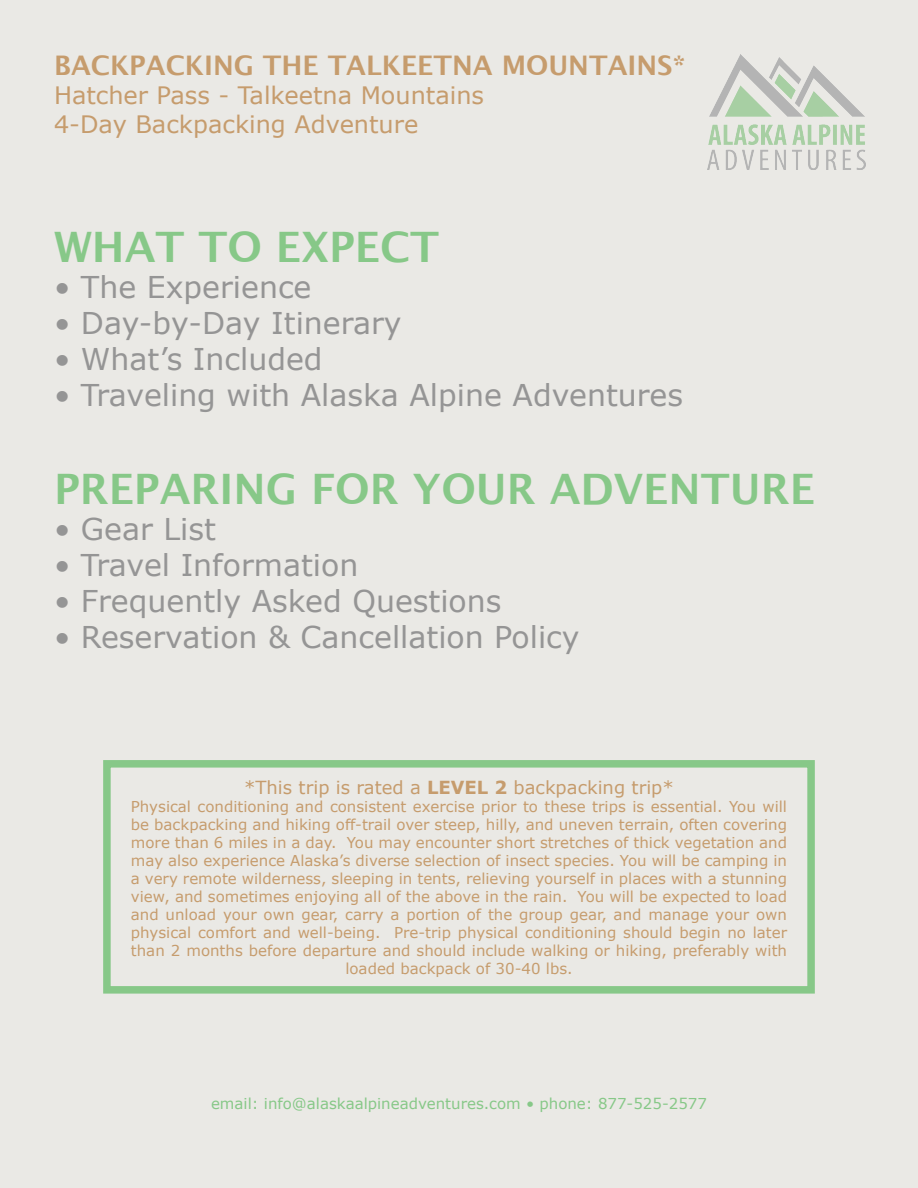
<style>
.page{position:relative;width:918px;height:1188px;background:#fff}
.page>*{position:absolute;margin:0;border:0;box-sizing:border-box;transform-origin:0 0}
.t1{font:700 42px "Lucida Grande";color:#87c888}
.t2{font:30px "Verdana";color:#959595}
.t3{font:700 27px "Lucida Grande";color:#c69c6d}
.t4{font:24px/28.8px "Verdana";color:#c69c6d}
.t5{font:18px "Verdana";color:#c69c6d}
.t6{font:15px/18px "Verdana";color:#c69c6d;text-align:center}
.t7{font:15px "Verdana";color:#87c888}
.s1{font-style:inherit}
.s2{font-weight:700}
</style>
<div class="page">
<div style="left:1px;top:1px;width:916px;height:1186px;background:#eae9e5"></div>
<img style="left:707px;top:54px;width:158px;height:116px">
<div style="left:103px;top:760px;width:712px;height:234px;border:8px solid #87c888"></div>
<h3 class="t3" style="left:54px;top:44px;width:633px">BACKPACKING THE TALKEETNA MOUNTAINS*</h3>
<h3 class="t4" style="left:54px;top:81px;width:432px">Hatcher Pass - Talkeetna Mountains<br>4-Day Backpacking Adventure</h3>
<h1 class="t1" style="left:54px;top:213px;width:387px"><span class="s1">W</span>HAT TO EXPECT</h1>
<h2 class="t2" style="left:54px;top:268px;width:259px">• The Experience</h2>
<h2 class="t2" style="left:54px;top:304px;width:349px">• Day-by-Day Itinerary</h2>
<h2 class="t2" style="left:54px;top:340px;width:270px">• What’s Included</h2>
<h2 class="t2" style="left:54px;top:376px;width:631px">• Traveling with Alaska Alpine Adventures</h2>
<h1 class="t1" style="left:54px;top:454px;width:762px">PREPARING FOR YOUR ADVENTURE</h1>
<h2 class="t2" style="left:54px;top:510px;width:163px">• Gear List</h2>
<h2 class="t2" style="left:54px;top:546px;width:306px">• Travel Information</h2>
<h2 class="t2" style="left:54px;top:582px;width:449px">• Frequently Asked Questions</h2>
<h2 class="t2" style="left:54px;top:618px;width:527px">• Reservation &amp; Cancellation Policy</h2>
<p class="t5" style="left:244px;top:776px;width:431px">*This trip is rated a <span class="s2">LEVEL 2</span> backpacking trip*</p>
<p class="t6" style="left:131px;top:798px;width:658px">Physical conditioning and consistent exercise prior to these trips is essential. You will be backpacking and hiking off-trail over steep, hilly, and uneven terrain, often covering more than 6 miles in a day. You may encounter short stretches of thick vegetation and may also experience Alaska’s diverse selection of insect species. You will be camping in a very remote wilderness, sleeping in tents, relieving yourself in places with a stunning view, and sometimes enjoying all of the above in the rain. You will be expected to load and unload your own gear, carry a portion of the group gear, and manage your own physical comfort and well-being. Pre-trip physical conditioning should begin no later than 2 months before departure and should include walking or hiking, preferably with loaded backpack of 30-40 lbs.</p>
<p class="t7" style="left:211px;top:1094px;width:497px">email: info@alaskaalpineadventures.com • phone: 877-525-2577</p>
</div>
